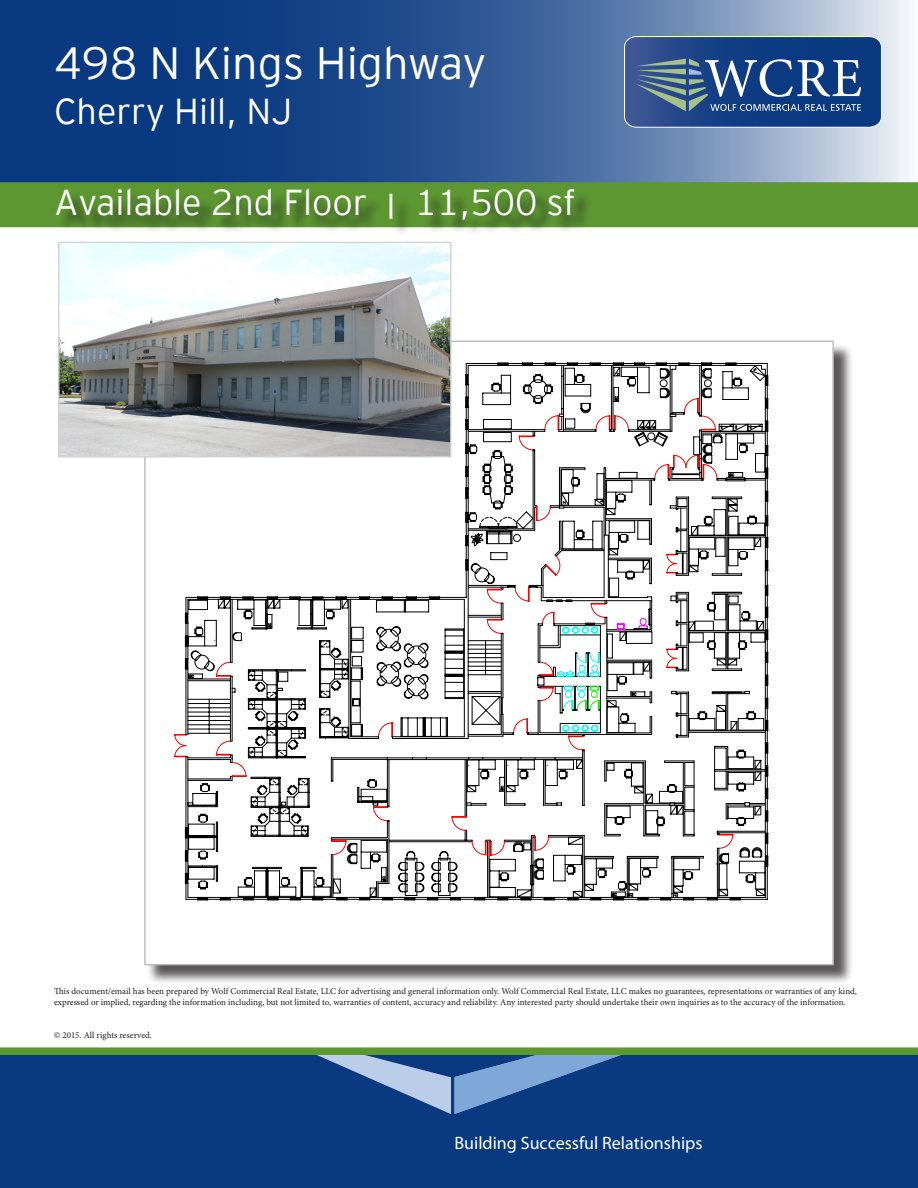
<style>
.page{position:relative;width:918px;height:1188px;background:#fff}
.page>*{position:absolute;margin:0;border:0;box-sizing:border-box;transform-origin:0 0}
.t1{font:300 45px "EY Interstate";color:#fff}
.t2{font:300 36px "EY Interstate";color:#fff}
.t3{font:300 18px "Frutiger";color:#fff}
.t4{font:9px/10.8px "Minion Pro";color:#231f20}
</style>
<div class="page">
<svg style="left:0;top:0;width:911px;height:182px;background:#385f99"></svg>
<div style="left:0;top:1051px;width:918px;height:137px;background:#083981"></div>
<svg style="left:317px;top:1055px;width:304px;height:59px"></svg>
<div style="left:0;top:182px;width:918px;height:45px;background:#5c9731"></div>
<svg style="left:624px;top:36px;width:258px;height:92px;background:#365b93"></svg>
<div style="left:0;top:1047px;width:918px;height:8px;background:#5c9731"></div>
<div style="left:59px;top:191px;width:534px;height:47px;background:#231f20;opacity:.75"></div>
<div style="left:146px;top:343px;width:707px;height:642px;background:#231f20;opacity:.75"></div>
<div style="left:145px;top:341px;width:688px;height:624px;background:#fff"></div>
<svg style="left:174px;top:362px;width:595px;height:539px"></svg>
<img style="left:60px;top:244px;width:389px;height:212px">
<div style="left:58px;top:242px;width:393px;height:216px;border:1px solid #d1d2d4"></div>
<p class="t1" style="left:54px;top:31px;width:434px">498 N Kings Highway</p>
<p class="t2" style="left:54px;top:85px;width:240px">Cherry Hill, NJ</p>
<p class="t2" style="left:54px;top:177px;width:524px">Available 2nd Floor I 11,500 sf</p>
<p class="t4" style="left:54px;top:986px;width:804px">This document/email has been prepared by Wolf Commercial Real Estate, LLC for advertising and general information only. Wolf Commercial Real Estate, LLC makes no guarantees, representations or warranties of any kind, expressed or implied, regarding the information including, but not limited to, warranties of content, accuracy and reliability. Any interested party should undertake their own inquiries as to the accuracy of the information.</p>
<p class="t4" style="left:54px;top:1029px;width:99px">© 2015. All rights reserved.</p>
<h3 class="t3" style="left:454px;top:1132px;width:250px">Building Successful Relationships</h3>
</div>
